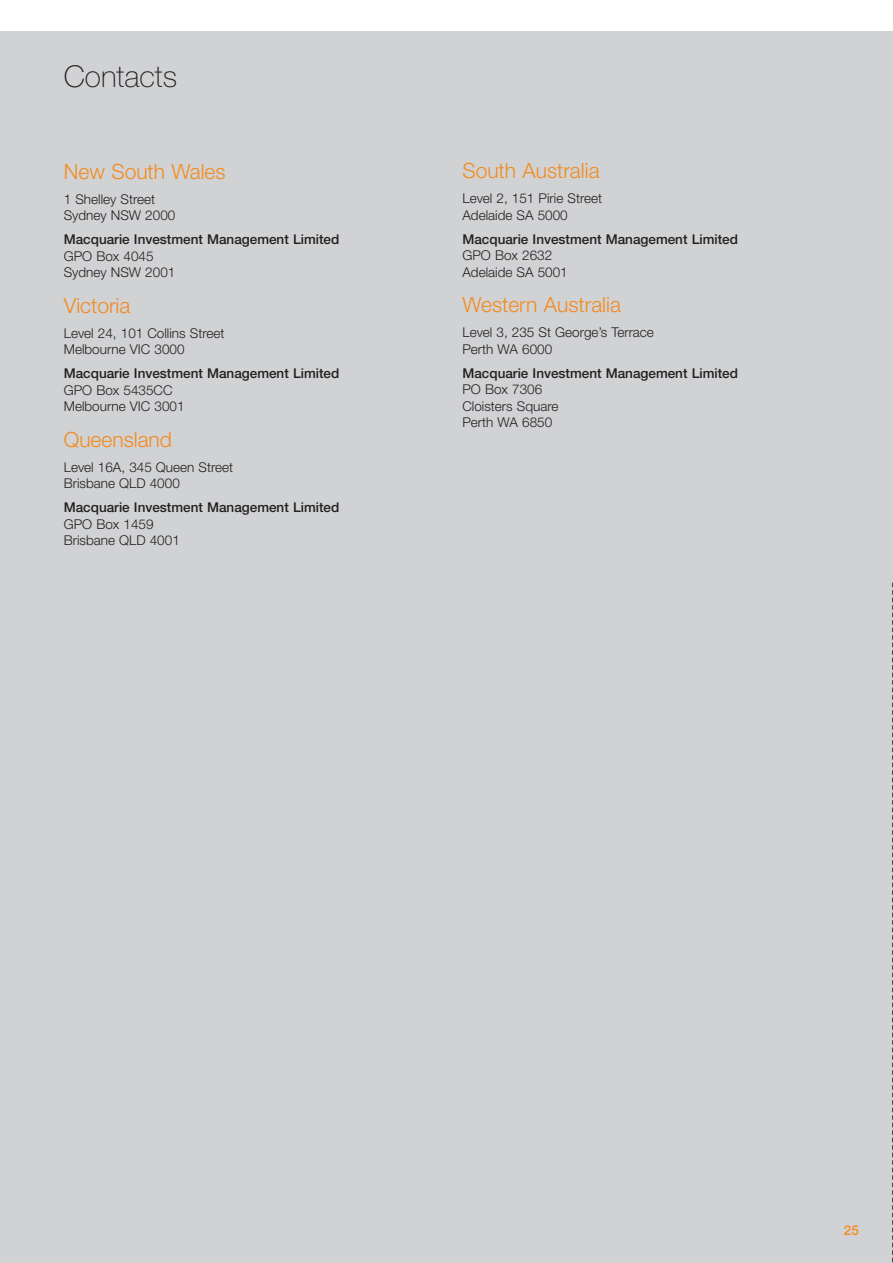
<style>
.page{position:relative;width:893px;height:1263px;background:#fff}
.page>*{position:absolute;margin:0;border:0;box-sizing:border-box;transform-origin:0 0}
.t1{font:100 30px "Helvetica Neue";color:#231f20}
.t2{font:300 21px "Helvetica Neue";color:#f28b20}
.t3{font:300 13.5px/16.5px "Helvetica Neue";color:#231f20}
.t4{font:500 13.5px "Helvetica Neue";color:#231f20}
.t5{font:500 13.5px "Helvetica Neue";color:#f28b20}
</style>
<div class="page">
<div style="left:0;top:32px;width:893px;height:1231px;background:#d1d2d4"></div>
<svg style="left:892px;top:583px;width:1px;height:679px"></svg>
<h1 class="t1" style="left:64px;top:60px;width:115px">Contacts</h1>
<h2 class="t2" style="left:64px;top:158px;width:163px">New South Wales</h2>
<p class="t3" style="left:64px;top:190px;width:113px">1 Shelley Street<br>Sydney NSW 2000</p>
<p class="t4" style="left:64px;top:231px;width:277px">Macquarie Investment Management Limited</p>
<p class="t3" style="left:64px;top:247px;width:113px">GPO Box 4045<br>Sydney NSW 2001</p>
<h2 class="t2" style="left:64px;top:292px;width:68px">Victoria</h2>
<p class="t3" style="left:64px;top:324px;width:162px">Level 24, 101 Collins Street<br>Melbourne VIC 3000</p>
<p class="t4" style="left:64px;top:365px;width:277px">Macquarie Investment Management Limited</p>
<p class="t3" style="left:64px;top:381px;width:122px">GPO Box 5435CC<br>Melbourne VIC 3001</p>
<h2 class="t2" style="left:64px;top:427px;width:110px">Queensland</h2>
<p class="t3" style="left:64px;top:458px;width:171px">Level 16A, 345 Queen Street<br>Brisbane QLD 4000</p>
<p class="t4" style="left:64px;top:499px;width:277px">Macquarie Investment Management Limited</p>
<p class="t3" style="left:64px;top:515px;width:118px">GPO Box 1459<br>Brisbane QLD 4001</p>
<h2 class="t2" style="left:462px;top:158px;width:139px">South Australia</h2>
<p class="t3" style="left:462px;top:190px;width:141px">Level 2, 151 Pirie Street<br>Adelaide SA 5000</p>
<p class="t4" style="left:462px;top:231px;width:277px">Macquarie Investment Management Limited</p>
<p class="t3" style="left:462px;top:247px;width:107px">GPO Box 2632<br>Adelaide SA 5001</p>
<h2 class="t2" style="left:462px;top:292px;width:160px">Western Australia</h2>
<p class="t3" style="left:462px;top:324px;width:193px">Level 3, 235 St George’s Terrace<br>Perth WA 6000</p>
<p class="t4" style="left:462px;top:365px;width:277px">Macquarie Investment Management Limited</p>
<p class="t3" style="left:462px;top:381px;width:97px">PO Box 7306<br>Cloisters Square<br>Perth WA 6850</p>
<p class="t5" style="left:844px;top:1222px;width:17px">25</p>
</div>
